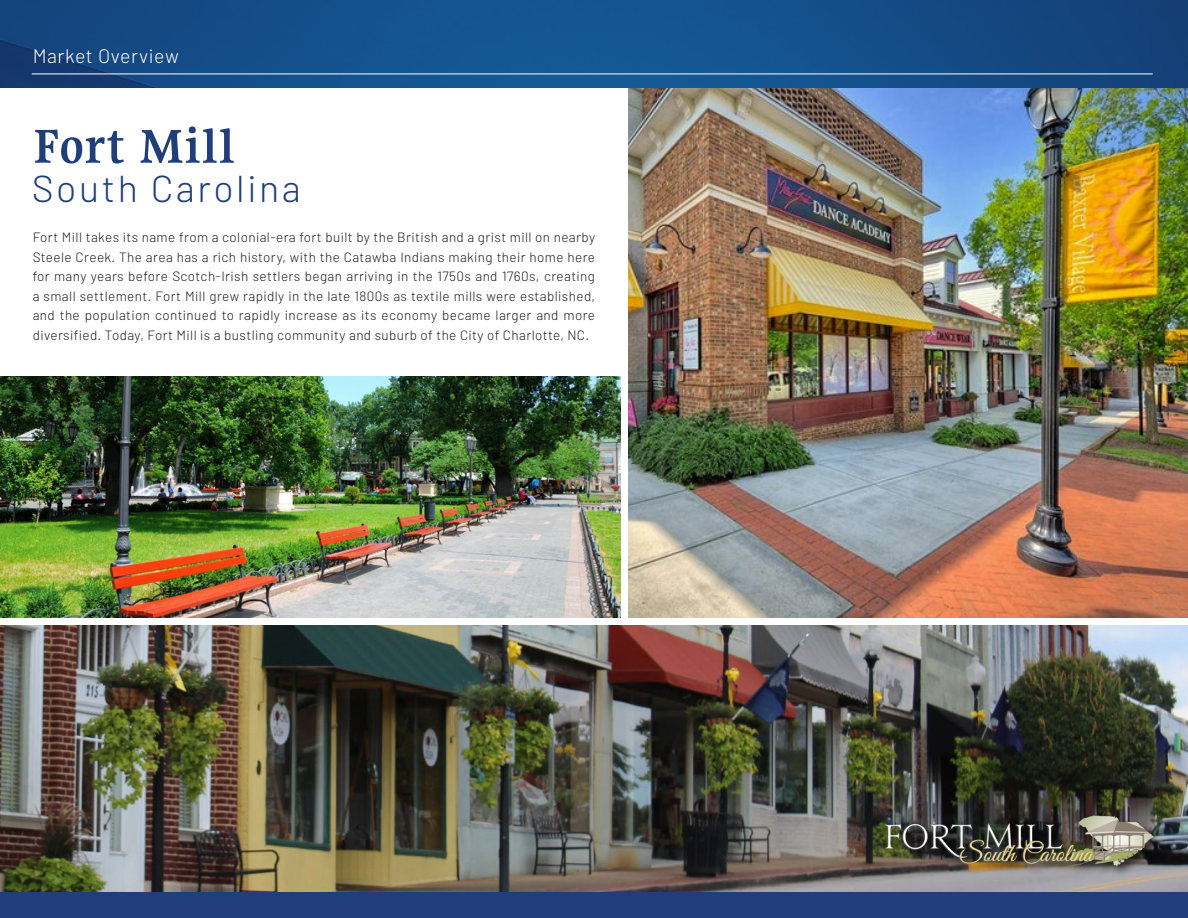
<style>
.page{position:relative;width:1188px;height:918px;background:#fff}
.page>*{position:absolute;margin:0;border:0;box-sizing:border-box;transform-origin:0 0}
.t1{font:700 52.5px "Gupter";letter-spacing:.025em;color:#203e7a}
.t2{font:300 37.5px "Barlow";letter-spacing:.07em;color:#203e7a}
.t3{font:300 19.5px "Barlow";letter-spacing:.03em;color:#fff}
.t4{font:300 13.5px/19.5px "Barlow";letter-spacing:.03em;color:#1a1a1a;text-align:justify}
</style>
<div class="page">
<img style="left:628px;top:88px;width:560px;height:529px">
<img style="left:0;top:625px;width:1188px;height:267px">
<img style="left:0;top:377px;width:621px;height:240px">
<div style="left:883px;top:813px;width:282px;height:64px;background:#000;opacity:.62"></div>
<img style="left:884px;top:815px;width:270px;height:51px">
<div style="left:0;top:892px;width:1188px;height:26px;background:#203e7a"></div>
<svg style="left:0;top:0;width:1188px;height:88px;background:#154e88"></svg>
<hr style="left:32px;top:74px;width:1121px;height:1px;background:#fff">
<h3 class="t3" style="left:33px;top:44px;width:148px">Market Overview</h3>
<h1 class="t1" style="left:33px;top:119px;width:204px">Fort Mill</h1>
<h2 class="t2" style="left:32px;top:165px;width:271px">South Carolina</h2>
<p class="t4" style="left:33px;top:227px;width:564px">Fort Mill takes its name from a colonial-era fort built by the British and a grist mill on nearby Steele Creek. The area has a rich history, with the Catawba Indians making their home here for many years before Scotch-Irish settlers began arriving in the 1750s and 1760s, creating a small settlement. Fort Mill grew rapidly in the late 1800s as textile mills were established, and the population continued to rapidly increase as its economy became larger and more diversified. Today, Fort Mill is a bustling community and suburb of the City of Charlotte, NC.</p>
</div>
